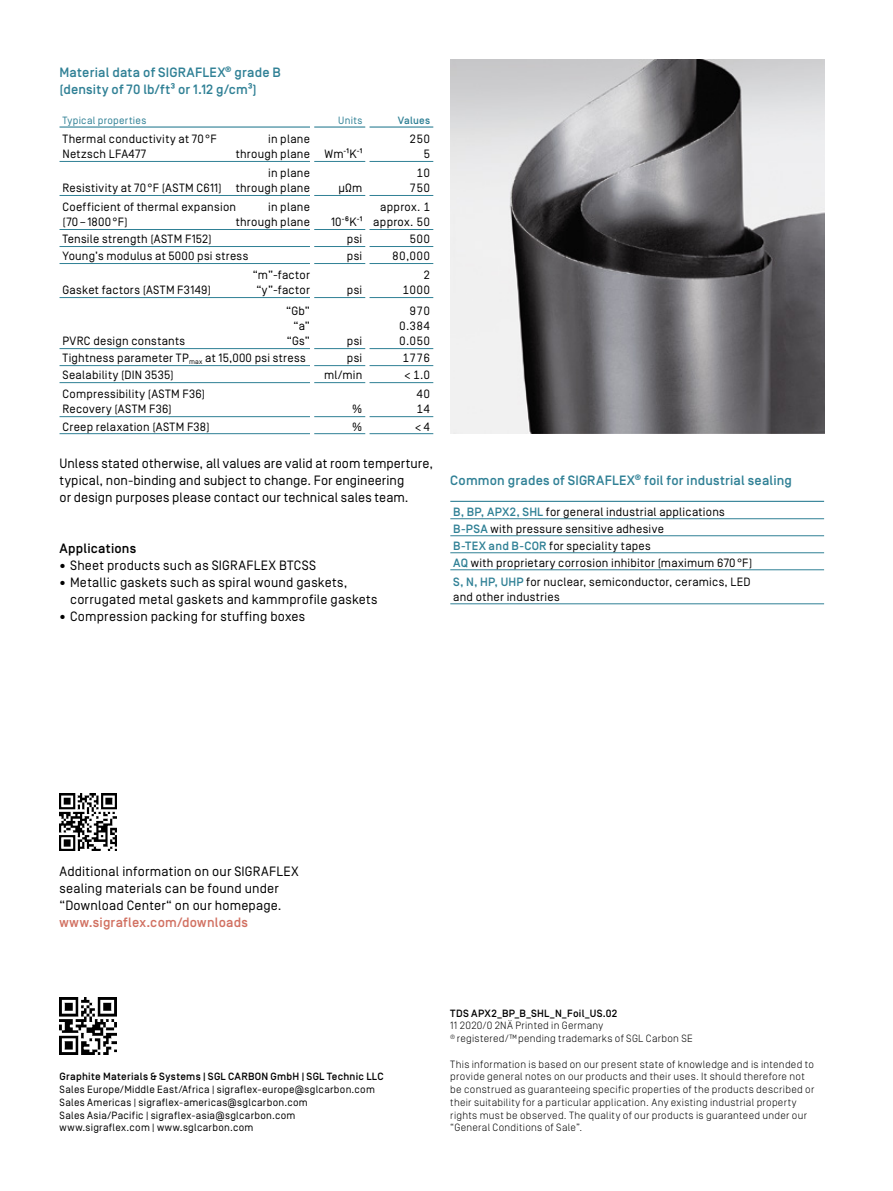
<style>
.page{position:relative;width:893px;height:1191px;background:#fff}
.page>*{position:absolute;margin:0;border:0;box-sizing:border-box;transform-origin:0 0}
.t1{font:13.5px/17px "Simplon Norm";letter-spacing:.015em;color:#000}
.t2{font:500 13.5px/17px "Simplon Norm";letter-spacing:.015em;color:#2f8095}
.t3{font:500 13.5px "Simplon Norm";letter-spacing:.015em;color:#d17061}
.t4{font:500 13.5px "Simplon Norm";letter-spacing:.015em;color:#000}
.t5{font:12px/15px "Simplon Norm";letter-spacing:.025em;color:#000;text-align:right}
.t6{font:300 10.5px/12.8px "Simplon Norm";letter-spacing:.025em;color:#000}
.t7{font:10.5px/12.8px "Simplon Norm";letter-spacing:.025em;color:#000}
.t8{font:500 10.5px "Simplon Norm";letter-spacing:.025em;color:#000}
.t9{font:10.5px "Simplon Norm";letter-spacing:.025em;color:#2f8095}
.t10{font:500 10.5px "Simplon Norm";letter-spacing:.025em;color:#2f8095}
.s1{font-weight:500;color:#2f8095}
</style>
<div class="page">
<img style="left:60px;top:997px;width:57px;height:57px">
<hr style="left:60px;top:126px;width:250px;height:2px;background:#2f8095">
<hr style="left:314px;top:126px;width:51px;height:2px;background:#2f8095">
<hr style="left:369px;top:126px;width:64px;height:2px;background:#2f8095">
<hr style="left:60px;top:161px;width:250px;height:1px;background:#2f8095">
<hr style="left:314px;top:161px;width:51px;height:1px;background:#2f8095">
<hr style="left:369px;top:161px;width:64px;height:1px;background:#2f8095">
<hr style="left:60px;top:195px;width:250px;height:1px;background:#2f8095">
<hr style="left:314px;top:195px;width:51px;height:1px;background:#2f8095">
<hr style="left:369px;top:195px;width:64px;height:1px;background:#2f8095">
<hr style="left:60px;top:229px;width:250px;height:1px;background:#2f8095">
<hr style="left:314px;top:229px;width:51px;height:1px;background:#2f8095">
<hr style="left:369px;top:229px;width:64px;height:1px;background:#2f8095">
<hr style="left:60px;top:246px;width:250px;height:1px;background:#2f8095">
<hr style="left:314px;top:246px;width:51px;height:1px;background:#2f8095">
<hr style="left:369px;top:246px;width:64px;height:1px;background:#2f8095">
<hr style="left:60px;top:263px;width:250px;height:1px;background:#2f8095">
<hr style="left:314px;top:263px;width:51px;height:1px;background:#2f8095">
<hr style="left:369px;top:263px;width:64px;height:1px;background:#2f8095">
<hr style="left:60px;top:297px;width:250px;height:1px;background:#2f8095">
<hr style="left:314px;top:297px;width:51px;height:1px;background:#2f8095">
<hr style="left:369px;top:297px;width:64px;height:1px;background:#2f8095">
<hr style="left:60px;top:348px;width:250px;height:1px;background:#2f8095">
<hr style="left:314px;top:348px;width:51px;height:1px;background:#2f8095">
<hr style="left:369px;top:348px;width:64px;height:1px;background:#2f8095">
<hr style="left:60px;top:365px;width:250px;height:1px;background:#2f8095">
<hr style="left:314px;top:365px;width:51px;height:1px;background:#2f8095">
<hr style="left:369px;top:365px;width:64px;height:1px;background:#2f8095">
<hr style="left:60px;top:382px;width:250px;height:1px;background:#2f8095">
<hr style="left:314px;top:382px;width:51px;height:1px;background:#2f8095">
<hr style="left:369px;top:382px;width:64px;height:1px;background:#2f8095">
<hr style="left:60px;top:416px;width:250px;height:1px;background:#2f8095">
<hr style="left:314px;top:416px;width:51px;height:1px;background:#2f8095">
<hr style="left:369px;top:416px;width:64px;height:1px;background:#2f8095">
<hr style="left:60px;top:433px;width:250px;height:1px;background:#2f8095">
<hr style="left:314px;top:433px;width:51px;height:1px;background:#2f8095">
<hr style="left:369px;top:433px;width:64px;height:1px;background:#2f8095">
<hr style="left:450px;top:501px;width:374px;height:1px;background:#2f8095">
<hr style="left:450px;top:518px;width:374px;height:1px;background:#2f8095">
<hr style="left:450px;top:535px;width:374px;height:1px;background:#2f8095">
<hr style="left:450px;top:552px;width:374px;height:1px;background:#2f8095">
<hr style="left:450px;top:569px;width:374px;height:1px;background:#2f8095">
<hr style="left:450px;top:603px;width:374px;height:1px;background:#2f8095">
<img style="left:450px;top:60px;width:374px;height:374px">
<img style="left:60px;top:793px;width:57px;height:57px">
<p class="t2" style="left:60px;top:64px;width:223px">Material data of SIGRAFLEX<sup>®</sup> grade B (density of 70 lb/ft³ or 1.12 g/cm³)</p>
<p class="t9" style="left:63px;top:114px;width:85px">Typical properties</p>
<p class="t9" style="left:338px;top:114px;width:26px">Units</p>
<p class="t10" style="left:398px;top:114px;width:34px">Values</p>
<p class="t5" style="left:63px;top:132px;width:156px">Thermal conductivity at 70°F</p>
<p class="t5" style="left:268px;top:132px;width:43px">in plane</p>
<p class="t5" style="left:62px;top:147px;width:85px">Netzsch LFA477</p>
<p class="t5" style="left:236px;top:147px;width:128px">through plane Wm-¹K-¹</p>
<p class="t5" style="left:410px;top:132px;width:22px">250<br>5</p>
<p class="t5" style="left:63px;top:166px;width:249px">in plane<br>Resistivity at 70°F (ASTM C611) through plane</p>
<p class="t5" style="left:338px;top:181px;width:25px">µΩm</p>
<p class="t5" style="left:63px;top:200px;width:175px">Coefficient of thermal expansion</p>
<p class="t5" style="left:268px;top:200px;width:43px">in plane</p>
<p class="t5" style="left:62px;top:215px;width:67px">(70–1800°F)</p>
<p class="t5" style="left:236px;top:215px;width:76px">through plane</p>
<p class="t5" style="left:331px;top:215px;width:33px">10-⁶K-¹</p>
<p class="t5" style="left:410px;top:166px;width:22px;text-align:center">10<br>750</p>
<p class="t5" style="left:373px;top:200px;width:59px;text-align:center">approx. 1 approx. 50</p>
<p class="t5" style="left:63px;top:232px;width:151px">Tensile strength (ASTM F152)</p>
<p class="t5" style="left:347px;top:232px;width:17px">psi</p>
<p class="t5" style="left:410px;top:232px;width:22px">500</p>
<p class="t5" style="left:63px;top:249px;width:187px">Young’s modulus at 5000 psi stress</p>
<p class="t5" style="left:347px;top:249px;width:17px">psi</p>
<p class="t5" style="left:392px;top:249px;width:40px">80,000</p>
<p class="t5" style="left:253px;top:268px;width:59px">“m”-factor</p>
<p class="t5" style="left:63px;top:283px;width:150px">Gasket factors (ASTM F3149)</p>
<p class="t5" style="left:256px;top:283px;width:55px">“y”-factor</p>
<p class="t5" style="left:347px;top:283px;width:17px">psi</p>
<p class="t5" style="left:403px;top:268px;width:29px">2<br>1000</p>
<p class="t5" style="left:286px;top:304px;width:25px">“Gb” “a”</p>
<p class="t5" style="left:63px;top:334px;width:124px">PVRC design constants</p>
<p class="t5" style="left:287px;top:334px;width:25px">“Gs”</p>
<p class="t5" style="left:347px;top:334px;width:17px">psi</p>
<p class="t5" style="left:399px;top:304px;width:33px;text-align:justify;text-indent:11px">970<br>0.384<br>0.050</p>
<p class="t5" style="left:63px;top:351px;width:245px">Tightness parameter TP<sub>max</sub> at 15,000 psi stress</p>
<p class="t5" style="left:347px;top:351px;width:17px">psi</p>
<p class="t5" style="left:403px;top:351px;width:29px">1776</p>
<p class="t5" style="left:63px;top:368px;width:113px">Sealability (DIN 3535)</p>
<p class="t5" style="left:324px;top:368px;width:40px">ml/min</p>
<p class="t5" style="left:404px;top:368px;width:28px">&lt; 1.0</p>
<p class="t5" style="left:63px;top:387px;width:144px;text-align:left">Compressibility (ASTM F36)<br>Recovery (ASTM F36)</p>
<p class="t5" style="left:417px;top:387px;width:15px;text-align:left">40<br>14</p>
<p class="t5" style="left:352px;top:402px;width:12px">%</p>
<p class="t5" style="left:63px;top:419px;width:149px">Creep relaxation (ASTM F38)</p>
<p class="t5" style="left:352px;top:419px;width:12px">%</p>
<p class="t5" style="left:415px;top:419px;width:17px">&lt;4</p>
<p class="t1" style="left:60px;top:455px;width:375px">Unless stated otherwise, all values are valid at room temperture, typical, non-binding and subject to change. For engineering<br>or design purposes please contact our technical sales team.</p>
<p class="t4" style="left:60px;top:541px;width:78px">Applications</p>
<p class="t1" style="left:60px;top:557px;width:258px"><sup>●</sup> Sheet products such as SIGRAFLEX BTCSS</p>
<p class="t1" style="left:70px;top:574px;width:309px;text-indent:-11px"><sup>●</sup> Metallic gaskets such as spiral wound gaskets, corrugated metal gaskets and kammprofile gaskets</p>
<p class="t1" style="left:60px;top:608px;width:247px"><sup>●</sup> Compression packing for stuffing boxes</p>
<p class="t2" style="left:450px;top:472px;width:343px">Common grades of SIGRAFLEX<sup>®</sup> foil for industrial sealing</p>
<p class="t5" style="left:453px;top:503px;width:301px;line-height:17px;text-align:left"><span class="s1">B, BP, APX2, SHL</span> for general industrial applications <span class="s1">B-PSA</span> with pressure sensitive adhesive<br><span class="s1">B-TEX and B-COR</span> for speciality tapes<br><span class="s1">AQ</span> with proprietary corrosion inhibitor (maximum 670°F)</p>
<p class="t5" style="left:453px;top:574px;width:299px;text-align:left"><span class="s1">S, N, HP, UHP</span> for nuclear, semiconductor, ceramics, LED and other industries</p>
<p class="t1" style="left:60px;top:863px;width:241px">Additional information on our SIGRAFLEX sealing materials can be found under “Download Center“ on our homepage.</p>
<p class="t3" style="left:60px;top:915px;width:190px">www.sigraflex.com/downloads</p>
<p class="t8" style="left:60px;top:1071px;width:326px">Graphite Materials &amp; Systems | SGL CARBON GmbH | SGL Technic LLC</p>
<p class="t7" style="left:60px;top:1083px;width:317px">Sales Europe/Middle East/Africa | sigraflex-europe@sglcarbon.com Sales Americas | sigraflex-americas@sglcarbon.com<br>Sales Asia/Pacific | sigraflex-asia@sglcarbon.com www.sigraflex.com | www.sglcarbon.com</p>
<p class="t8" style="left:450px;top:1007px;width:169px">TDS APX2_BP_B_SHL_N_Foil_US.02</p>
<p class="t6" style="left:450px;top:1019px;width:244px">11 2020/0 2NÄ Printed in Germany<br><sup>®</sup> registered/™pending trademarks of SGL Carbon SE</p>
<p class="t6" style="left:450px;top:1057px;width:365px">This information is based on our present state of knowledge and is intended to provide general notes on our products and their uses. It should therefore not be construed as guaranteeing specific properties of the products described or their suitability for a particular application. Any existing industrial property rights must be observed. The quality of our products is guaranteed under our “General Conditions of Sale”.</p>
</div>
